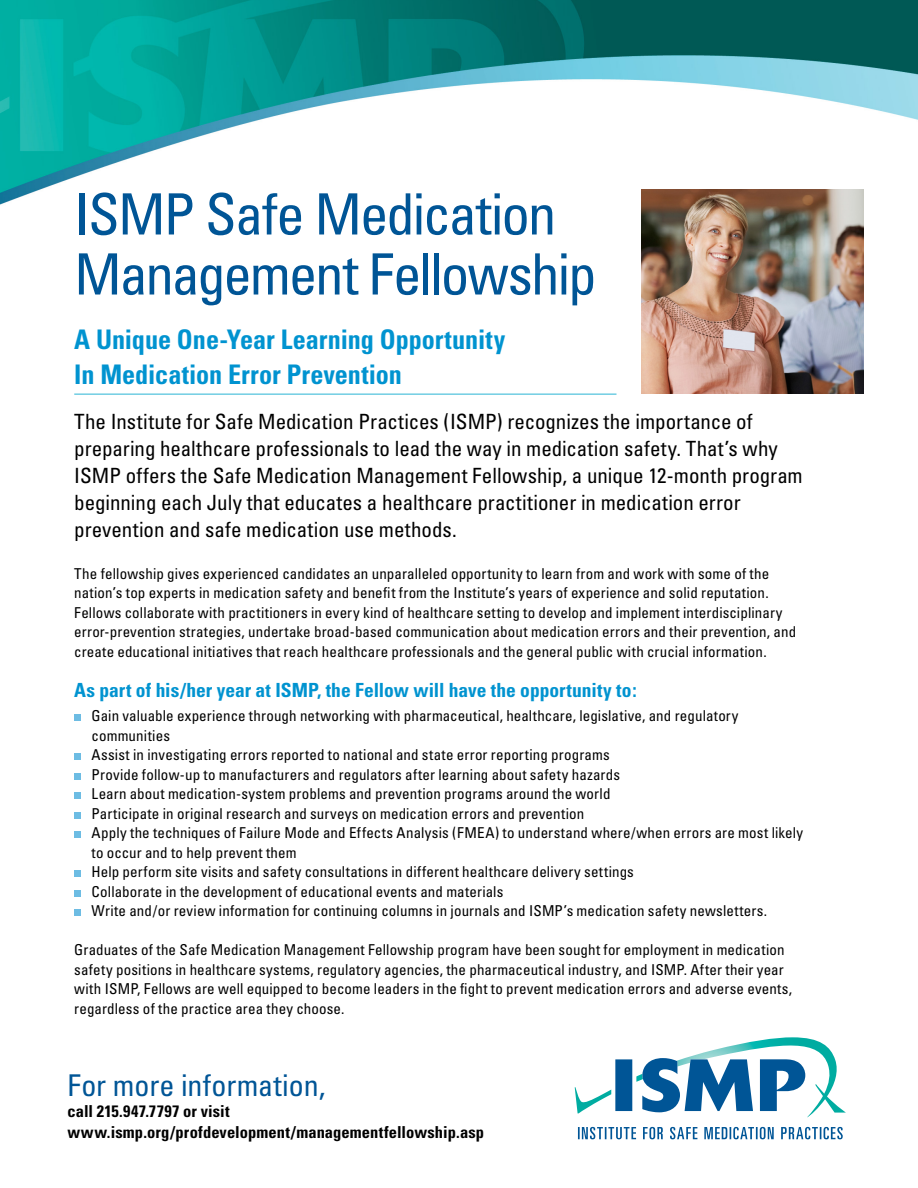
<style>
.page{position:relative;width:918px;height:1188px;background:#fff}
.page>*{position:absolute;margin:0;border:0;box-sizing:border-box;transform-origin:0 0}
.t1{font:condensed 57px/60px "Univers";letter-spacing:-.035em;color:#005596}
.t2{font:condensed 30px "Univers";color:#005596}
.t3{font:700 condensed 27px/34.5px "Univers";color:#0093d0}
.t4{font:condensed 21px/27px "Univers";color:#000}
.t5{font:700 condensed 19.5px "Univers";color:#0093d0}
.t6{font:700 condensed 16.5px/21px "Univers";letter-spacing:.005em;color:#000}
.t7{font:condensed 15px/19.5px "Univers";letter-spacing:.01em;color:#000}
</style>
<div class="page">
<img style="left:0;top:0;width:918px;height:205px">
<div style="left:74px;top:715px;width:7px;height:6px;background:#6dbce3"></div>
<div style="left:74px;top:754px;width:7px;height:6px;background:#6dbce3"></div>
<div style="left:74px;top:773px;width:7px;height:7px;background:#6dbce3"></div>
<div style="left:74px;top:793px;width:7px;height:6px;background:#6dbce3"></div>
<div style="left:74px;top:812px;width:7px;height:7px;background:#6dbce3"></div>
<div style="left:74px;top:832px;width:7px;height:6px;background:#6dbce3"></div>
<div style="left:74px;top:871px;width:7px;height:6px;background:#6dbce3"></div>
<div style="left:74px;top:890px;width:7px;height:7px;background:#6dbce3"></div>
<div style="left:74px;top:910px;width:7px;height:6px;background:#6dbce3"></div>
<svg style="left:578px;top:1127px;width:265px;height:12px"></svg>
<svg style="left:575px;top:1037px;width:271px;height:81px"></svg>
<hr style="left:74px;top:393px;width:542px;height:2px;background:#70cde3">
<img style="left:641px;top:189px;width:223px;height:204px">
<h1 class="t1" style="left:74px;top:183px;width:524px">ISMP Safe Medication<br>Management Fellowship</h1>
<h3 class="t3" style="left:74px;top:322px;width:433px">A Unique One-Year Learning Opportunity<br>In Medication Error Prevention</h3>
<p class="t4" style="left:74px;top:408px;width:730px">The Institute for Safe Medication Practices (ISMP) recognizes the importance of preparing healthcare professionals to lead the way in medication safety. That’s why ISMP offers the Safe Medication Management Fellowship, a unique 12-month program beginning each July that educates a healthcare practitioner in medication error prevention and safe medication use methods.</p>
<p class="t7" style="left:74px;top:564px;width:724px">The fellowship gives experienced candidates an unparalleled opportunity to learn from and work with some of the nation’s top experts in medication safety and benefit from the Institute’s years of experience and solid reputation.<br>Fellows collaborate with practitioners in every kind of healthcare setting to develop and implement interdisciplinary error-prevention strategies, undertake broad-based communication about medication errors and their prevention, and create educational initiatives that reach healthcare professionals and the general public with crucial information.</p>
<h3 class="t5" style="left:74px;top:678px;width:564px">As part of his/her year at ISMP, the Fellow will have the opportunity to:</h3>
<p class="t7" style="left:92px;top:706px;width:713px">Gain valuable experience through networking with pharmaceutical, healthcare, legislative, and regulatory communities<br>Assist in investigating errors reported to national and state error reporting programs<br>Provide follow-up to manufacturers and regulators after learning about safety hazards<br>Learn about medication-system problems and prevention programs around the world<br>Participate in original research and surveys on medication errors and prevention<br>Apply the techniques of Failure Mode and Effects Analysis (FMEA) to understand where/when errors are most likely to occur and to help prevent them<br>Help perform site visits and safety consultations in different healthcare delivery settings<br>Collaborate in the development of educational events and materials<br>Write and/or review information for continuing columns in journals and ISMP’s medication safety newsletters.</p>
<p class="t7" style="left:74px;top:940px;width:720px">Graduates of the Safe Medication Management Fellowship program have been sought for employment in medication safety positions in healthcare systems, regulatory agencies, the pharmaceutical industry, and ISMP. After their year with ISMP, Fellows are well equipped to become leaders in the fight to prevent medication errors and adverse events, regardless of the practice area they choose.</p>
<h2 class="t2" style="left:68px;top:1066px;width:259px">For more information,</h2>
<p class="t6" style="left:68px;top:1100px;width:418px">call 215.947.7797 or visit www.ismp.org/profdevelopment/managementfellowship.asp</p>
</div>
